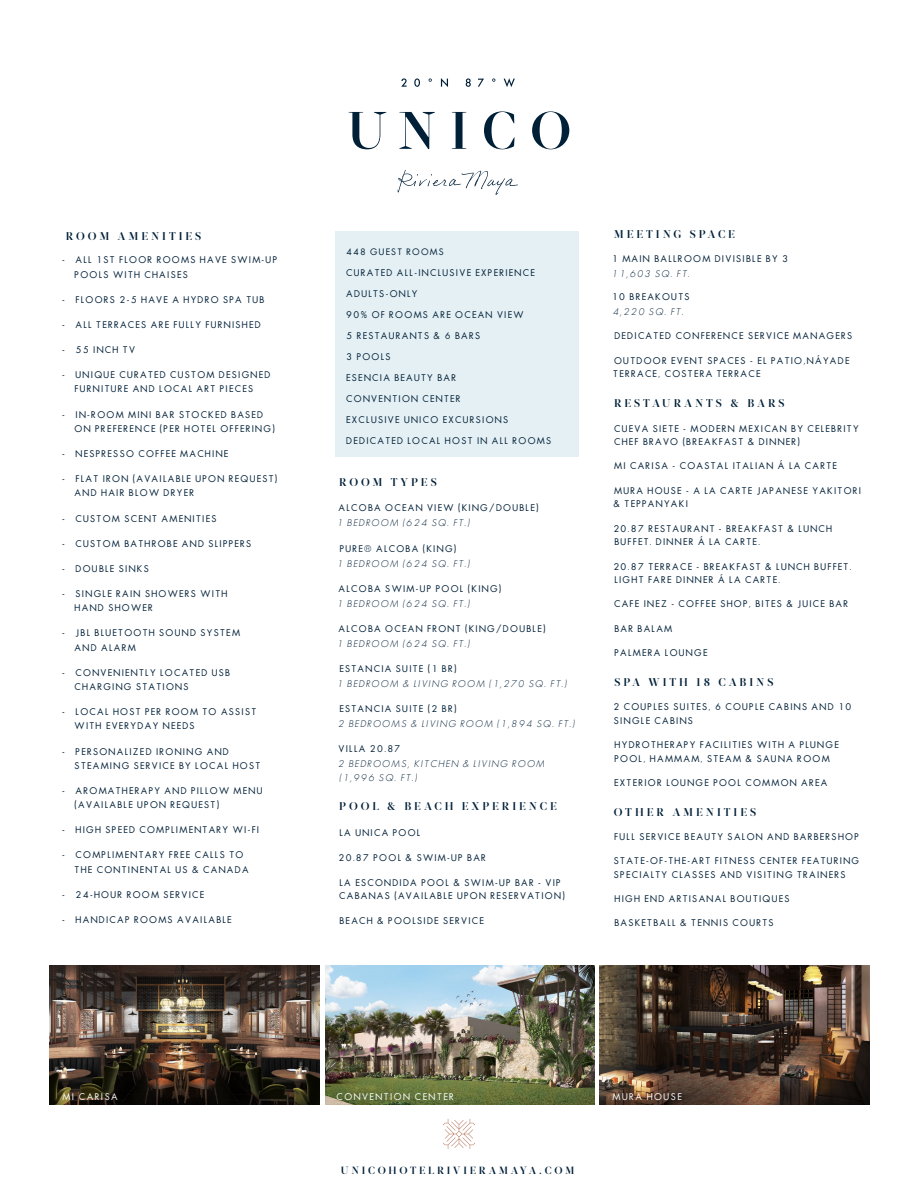
<style>
.page{position:relative;width:918px;height:1188px;background:#fff}
.page>*{position:absolute;margin:0;border:0;box-sizing:border-box;transform-origin:0 0}
.t1{font:700 11.25px "Glosa Display";letter-spacing:.265em;color:#002038}
.t2{font:700 10.5px "Glosa Display";letter-spacing:.265em;color:#002038}
.t3{font:9px/14.2px "Futura ICG Book";letter-spacing:.15em;color:#002038}
.t4{font:italic 9px/15px "Futura ICG Light";letter-spacing:.15em;color:#002038}
.t5{font:9px "Futura ICG Book";letter-spacing:.17em;color:#fff}
.t6{font:8.7px "Futura ICG Book";letter-spacing:.15em;color:#002038}
.s1{font-family:"Futura ICG Light";font-style:italic}
.s2{font-family:"Futura ICG Book";font-style:normal}
</style>
<div class="page">
<img style="left:325px;top:965px;width:270px;height:140px">
<div style="left:335px;top:232px;width:244px;height:225px;background:#e5f0f4"></div>
<svg style="left:349px;top:112px;width:37px;height:37px"></svg>
<svg style="left:399px;top:112px;width:36px;height:37px"></svg>
<svg style="left:452px;top:112px;width:14px;height:37px"></svg>
<svg style="left:484px;top:111px;width:31px;height:38px"></svg>
<svg style="left:532px;top:111px;width:37px;height:38px"></svg>
<svg style="left:401px;top:78px;width:6px;height:9px"></svg>
<svg style="left:414px;top:78px;width:6px;height:9px"></svg>
<svg style="left:429px;top:78px;width:3px;height:4px"></svg>
<svg style="left:441px;top:78px;width:7px;height:9px"></svg>
<svg style="left:466px;top:78px;width:5px;height:9px"></svg>
<svg style="left:478px;top:79px;width:6px;height:8px"></svg>
<svg style="left:492px;top:78px;width:3px;height:4px"></svg>
<svg style="left:504px;top:78px;width:11px;height:9px"></svg>
<svg style="left:398px;top:170px;width:120px;height:25px"></svg>
<svg style="left:443px;top:1119px;width:32px;height:30px"></svg>
<img style="left:50px;top:965px;width:269px;height:140px">
<img style="left:600px;top:965px;width:269px;height:140px">
<p class="t1" style="left:66px;top:228px;width:137px">ROOM AMENITIES</p>
<p class="t3" style="left:75px;top:253px;width:204px;text-indent:-13px">- ALL 1ST FLOOR ROOMS HAVE SWIM-UP<br>POOLS WITH CHAISES</p>
<p class="t3" style="left:62px;top:292px;width:204px">- FLOORS 2-5 HAVE A HYDRO SPA TUB</p>
<p class="t3" style="left:62px;top:317px;width:200px">- ALL TERRACES ARE FULLY FURNISHED</p>
<p class="t3" style="left:62px;top:343px;width:74px">- 55 INCH TV</p>
<p class="t3" style="left:62px;top:368px;width:210px;text-align:center">- UNIQUE CURATED CUSTOM DESIGNED<br>FURNITURE AND LOCAL ART PIECES</p>
<p class="t3" style="left:75px;top:407px;width:202px;text-indent:-13px">- IN-ROOM MINI BAR STOCKED BASED<br>ON PREFERENCE (PER HOTEL OFFERING)</p>
<p class="t3" style="left:62px;top:446px;width:168px">- NESPRESSO COFFEE MACHINE</p>
<p class="t3" style="left:75px;top:472px;width:204px;text-indent:-13px">- FLAT IRON (AVAILABLE UPON REQUEST)<br>AND HAIR BLOW DRYER</p>
<p class="t3" style="left:62px;top:511px;width:156px">- CUSTOM SCENT AMENITIES</p>
<p class="t3" style="left:62px;top:536px;width:191px">- CUSTOM BATHROBE AND SLIPPERS</p>
<p class="t3" style="left:62px;top:561px;width:88px">- DOUBLE SINKS</p>
<p class="t3" style="left:75px;top:586px;width:154px;text-indent:-13px">- SINGLE RAIN SHOWERS WITH<br>HAND SHOWER</p>
<p class="t3" style="left:75px;top:626px;width:167px;text-indent:-13px">- JBL BLUETOOTH SOUND SYSTEM<br>AND ALARM</p>
<p class="t3" style="left:75px;top:665px;width:157px;text-indent:-13px">- CONVENIENTLY LOCATED USB<br>CHARGING STATIONS</p>
<p class="t3" style="left:75px;top:705px;width:183px;text-indent:-13px">- LOCAL HOST PER ROOM TO ASSIST<br>WITH EVERYDAY NEEDS</p>
<p class="t3" style="left:75px;top:744px;width:187px;text-indent:-13px">- PERSONALIZED IRONING AND<br>STEAMING SERVICE BY LOCAL HOST</p>
<p class="t3" style="left:75px;top:783px;width:189px;text-indent:-13px">- AROMATHERAPY AND PILLOW MENU (AVAILABLE UPON REQUEST)</p>
<p class="t3" style="left:62px;top:823px;width:199px">- HIGH SPEED COMPLIMENTARY WI-FI</p>
<p class="t3" style="left:75px;top:848px;width:175px;text-indent:-13px">- COMPLIMENTARY FREE CALLS TO<br>THE CONTINENTAL US &amp; CANADA</p>
<p class="t3" style="left:62px;top:887px;width:144px">- 24-HOUR ROOM SERVICE</p>
<p class="t3" style="left:62px;top:912px;width:171px">- HANDICAP ROOMS AVAILABLE</p>
<p class="t6" style="left:346px;top:246px;width:99px">448 GUEST ROOMS</p>
<p class="t3" style="left:346px;top:265px;width:190px">CURATED ALL-INCLUSIVE EXPERIENCE</p>
<p class="t3" style="left:346px;top:286px;width:73px">ADULTS-ONLY</p>
<p class="t3" style="left:346px;top:307px;width:179px">90% OF ROOMS ARE OCEAN VIEW</p>
<p class="t3" style="left:346px;top:328px;width:135px">5 RESTAURANTS &amp; 6 BARS</p>
<p class="t3" style="left:346px;top:349px;width:46px">3 POOLS</p>
<p class="t3" style="left:346px;top:370px;width:111px">ESENCIA BEAUTY BAR</p>
<p class="t3" style="left:346px;top:391px;width:116px">CONVENTION CENTER</p>
<p class="t3" style="left:346px;top:412px;width:163px">EXCLUSIVE UNICO EXCURSIONS</p>
<p class="t3" style="left:346px;top:433px;width:206px">DEDICATED LOCAL HOST IN ALL ROOMS</p>
<p class="t1" style="left:339px;top:475px;width:99px">ROOM TYPES</p>
<p class="t3" style="left:336px;top:501px;width:204px;line-height:15px">ALCOBA OCEAN VIEW (KING/DOUBLE)<br><span class="s1">1 BEDROOM (624 SQ. FT.)</span></p>
<p class="t4" style="left:336px;top:541px;width:135px;text-indent:3px"><span class="s2">PURE® ALCOBA (KING)<br></span>1 BEDROOM (624 SQ. FT.)</p>
<p class="t3" style="left:336px;top:581px;width:167px;line-height:15px">ALCOBA SWIM-UP POOL (KING)<br><span class="s1">1 BEDROOM (624 SQ. FT.)</span></p>
<p class="t3" style="left:336px;top:621px;width:211px;line-height:15px">ALCOBA OCEAN FRONT (KING/DOUBLE)<br><span class="s1">1 BEDROOM (624 SQ. FT.)</span></p>
<p class="t4" style="left:336px;top:661px;width:232px;text-indent:3px"><span class="s2">ESTANCIA SUITE (1 BR)<br></span>1 BEDROOM &amp; LIVING ROOM (1,270 SQ. FT.)</p>
<p class="t4" style="left:338px;top:701px;width:238px"><span class="s2">ESTANCIA SUITE (2 BR)<br></span>2 BEDROOMS &amp; LIVING ROOM (1,894 SQ. FT.)</p>
<p class="t4" style="left:338px;top:741px;width:208px"><span class="s2">VILLA 20.87<br></span>2 BEDROOMS, KITCHEN &amp; LIVING ROOM</p>
<p class="t4" style="left:339px;top:770px;width:79px">(1,996 SQ. FT.)</p>
<p class="t1" style="left:339px;top:799px;width:219px">POOL &amp; BEACH EXPERIENCE</p>
<p class="t3" style="left:339px;top:825px;width:82px">LA UNICA POOL</p>
<p class="t3" style="left:339px;top:850px;width:149px">20.87 POOL &amp; SWIM-UP BAR</p>
<p class="t3" style="left:339px;top:876px;width:227px;line-height:13.5px">LA ESCONDIDA POOL &amp; SWIM-UP BAR - VIP<br>CABANAS (AVAILABLE UPON RESERVATION)</p>
<p class="t3" style="left:340px;top:914px;width:146px">BEACH &amp; POOLSIDE SERVICE</p>
<p class="t1" style="left:614px;top:227px;width:123px">MEETING SPACE</p>
<p class="t3" style="left:611px;top:251px;width:178px;line-height:15px">1 MAIN BALLROOM DIVISIBLE BY 3<br><span class="s1">11,603 SQ. FT.</span></p>
<p class="t3" style="left:612px;top:289px;width:79px;line-height:15px">10 BREAKOUTS<br><span class="s1">4,220 SQ. FT.</span></p>
<p class="t3" style="left:614px;top:328px;width:239px">DEDICATED CONFERENCE SERVICE MANAGERS</p>
<p class="t3" style="left:613px;top:354px;width:238px;line-height:13.5px">OUTDOOR EVENT SPACES - EL PATIO,NÁYADE<br>TERRACE, COSTERA TERRACE</p>
<p class="t1" style="left:614px;top:396px;width:172px">RESTAURANTS &amp; BARS</p>
<p class="t3" style="left:614px;top:421px;width:246px;line-height:13.5px">CUEVA SIETE - MODERN MEXICAN BY CELEBRITY<br>CHEF BRAVO (BREAKFAST &amp; DINNER)</p>
<p class="t3" style="left:614px;top:459px;width:224px">MI CARISA - COASTAL ITALIAN Á LA CARTE</p>
<p class="t3" style="left:614px;top:484px;width:249px;line-height:13.5px">MURA HOUSE - A LA CARTE JAPANESE YAKITORI &amp; TEPPANYAKI</p>
<p class="t3" style="left:613px;top:522px;width:220px;line-height:13.5px">20.87 RESTAURANT - BREAKFAST &amp; LUNCH<br>BUFFET. DINNER Á LA CARTE.</p>
<p class="t3" style="left:613px;top:559px;width:239px;line-height:13.5px">20.87 TERRACE - BREAKFAST &amp; LUNCH BUFFET.<br>LIGHT FARE DINNER Á LA CARTE.</p>
<p class="t3" style="left:614px;top:597px;width:236px">CAFE INEZ - COFFEE SHOP, BITES &amp; JUICE BAR</p>
<p class="t3" style="left:614px;top:621px;width:59px">BAR BALAM</p>
<p class="t3" style="left:615px;top:646px;width:94px">PALMERA LOUNGE</p>
<p class="t1" style="left:614px;top:675px;width:161px">SPA WITH 18 CABINS</p>
<p class="t3" style="left:613px;top:700px;width:239px;line-height:13.5px">2 COUPLES SUITES, 6 COUPLE CABINS AND 10<br>SINGLE CABINS</p>
<p class="t3" style="left:615px;top:738px;width:226px;line-height:13.5px">HYDROTHERAPY FACILITIES WITH A PLUNGE<br>POOL, HAMMAM, STEAM &amp; SAUNA ROOM</p>
<p class="t3" style="left:614px;top:776px;width:215px">EXTERIOR LOUNGE POOL COMMON AREA</p>
<p class="t1" style="left:614px;top:804px;width:144px">OTHER AMENITIES</p>
<p class="t3" style="left:614px;top:830px;width:246px">FULL SERVICE BEAUTY SALON AND BARBERSHOP</p>
<p class="t3" style="left:614px;top:854px;width:247px;line-height:13.5px">STATE-OF-THE-ART FITNESS CENTER FEATURING<br>SPECIALTY CLASSES AND VISITING TRAINERS</p>
<p class="t3" style="left:615px;top:892px;width:177px">HIGH END ARTISANAL BOUTIQUES</p>
<p class="t3" style="left:614px;top:915px;width:161px">BASKETBALL &amp; TENNIS COURTS</p>
<p class="t5" style="left:62px;top:1091px;width:57px">MI CARISA</p>
<p class="t5" style="left:613px;top:1090px;width:71px">MURA HOUSE</p>
<p class="t5" style="left:337px;top:1090px;width:119px">CONVENTION CENTER</p>
<p class="t2" style="left:341px;top:1163px;width:235px">UNICOHOTELRIVIERAMAYA.COM</p>
</div>
